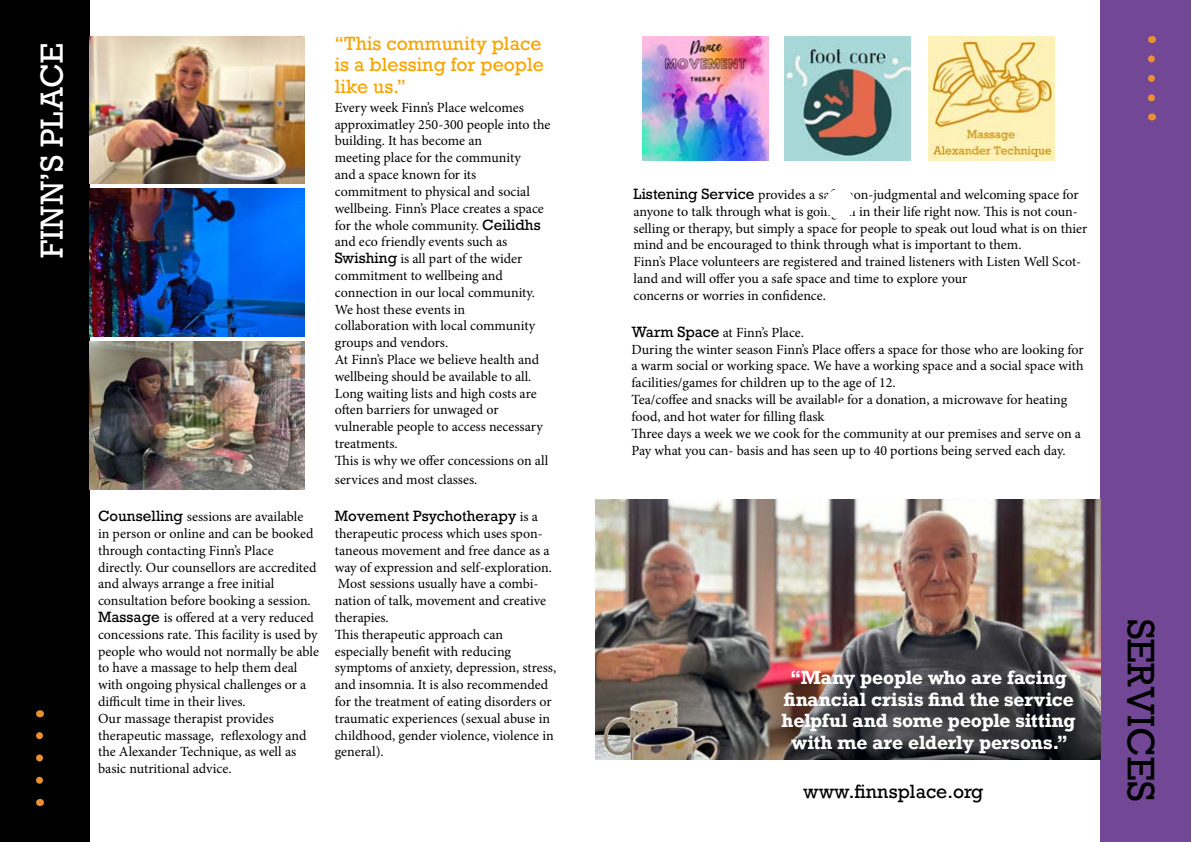
<style>
.page{position:relative;width:1191px;height:842px;background:#fff}
.page>*{position:absolute;margin:0;border:0;box-sizing:border-box;transform-origin:0 0}
.t1{font:36px "Rockwell";color:#000}
.t2{font:30px "Rockwell";color:#fff}
.t3{font:700 18px/21.6px "Rockwell";color:#fff;text-align:center}
.t4{font:18px/21.6px "Rockwell";color:#f7a400}
.t5{font:18px "Rockwell";color:#000}
.t6{font:14px/16.8px "Minion Pro";color:#000}
.t7{font:14px "Rockwell";color:#000}
.s1{font-family:"Rockwell"}
.s2{font-family:"Minion Pro"}
</style>
<div class="page">
<div style="left:0;top:0;width:90px;height:842px;background:#000"></div>
<div style="left:1100px;top:0;width:91px;height:842px;background:#724896"></div>
<img style="left:90px;top:36px;width:214px;height:148px">
<img style="left:90px;top:188px;width:214px;height:148px">
<img style="left:595px;top:500px;width:505px;height:259px">
<img style="left:90px;top:342px;width:214px;height:147px">
<img style="left:642px;top:37px;width:126px;height:124px">
<img style="left:928px;top:37px;width:126px;height:124px">
<img style="left:784px;top:37px;width:126px;height:124px">
<svg style="left:1148px;top:59px;width:7px;height:43px"></svg>
<svg style="left:36px;top:732px;width:7px;height:48px"></svg>
<h2 class="t2" style="left:33px;top:258px;width:216px;rotate:-90deg">FINN’S PLACE</h2>
<p class="t4" style="left:335px;top:33px;width:211px">“This community place is a blessing for people like us.”</p>
<p class="t6" style="left:335px;top:99px;width:217px">Every week Finn’s Place welcomes approximatley 250-300 people into the building. It has become an<br>meeting place for the community<br>and a space known for its commitment to physical and social wellbeing. Finn’s Place creates a space for the whole community. <span class="s1">Ceilidhs </span>and eco friendly events such as<br><span class="s1">Swishing</span> is all part of the wider commitment to wellbeing and connection in our local community.<br>We host these events in<br>collaboration with local community groups and vendors.<br>At Finn’s Place we believe health and wellbeing should be available to all.<br>Long waiting lists and high costs are often barriers for unwaged or vulnerable people to access necessary treatments.<br>This is why we offer concessions on all</p>
<p class="t6" style="left:335px;top:471px;width:144px">services and most classes.</p>
<p class="t6" style="left:98px;top:508px;width:222px"><span class="s1">Counselling</span> sessions are available<br>in person or online and can be booked through contacting Finn’s Place directly. Our counsellors are accredited and always arrange a free initial consultation before booking a session.<br><span class="s1">Massage</span> is offered at a very reduced concessions rate. This facility is used by people who would not normally be able to have a massage to help them deal with ongoing physical challenges or a difficult time in their lives.<br>Our massage therapist provides therapeutic massage, reflexology and the Alexander Technique, as well as basic nutritional advice.</p>
<p class="t7" style="left:335px;top:507px;width:205px">Movement Psychotherapy <span class="s2">is a</span></p>
<p class="t6" style="left:335px;top:525px;width:223px">therapeutic process which uses spon&shy;taneous movement and free dance as a way of expression and self-exploration.<br>Most sessions usually have a combi&shy;nation of talk, movement and creative therapies.<br>This therapeutic approach can especially benefit with reducing symptoms of anxiety, depression, stress, and insomnia. It is also recommended for the treatment of eating disorders or traumatic experiences (sexual abuse in childhood, gender violence, violence in general).</p>
<p class="t6" style="left:633px;top:186px;width:455px"><span class="s1">Listening Service</span> provides a safe, non-judgmental and welcoming space for anyone to talk through what is going on in their life right now. This is not coun&shy;selling or therapy, but simply a space for people to speak out loud what is on thier mind and be encouraged to think through what is important to them.<br>Finn’s Place volunteers are registered and trained listeners with Listen Well Scot&shy;land and will offer you a safe space and time to explore your<br>concerns or worries in confidence.</p>
<p class="t6" style="left:631px;top:324px;width:454px"><span class="s1">Warm Space</span> at Finn’s Place.<br>During the winter season Finn’s Place offers a space for those who are looking for a warm social or working space. We have a working space and a social space with facilities/games for children up to the age of 12.<br>Tea/coffee and snacks will be available for a donation, a microwave for heating food, and hot water for filling flasks etc.<br>Three days a week we we cook for the community at our premises and serve on a Pay what you can- basis and has seen up to 40 portions being served each day.</p>
<p class="t3" style="left:781px;top:666px;width:295px">“Many people who are facing financial crisis find the service helpful and some people sitting with me are elderly persons.”</p>
<p class="t5" style="left:803px;top:780px;width:182px">www.finnsplace.org</p>
<h1 class="t1" style="left:1163px;top:619px;width:184px;rotate:90deg">SERVICES</h1>
</div>
